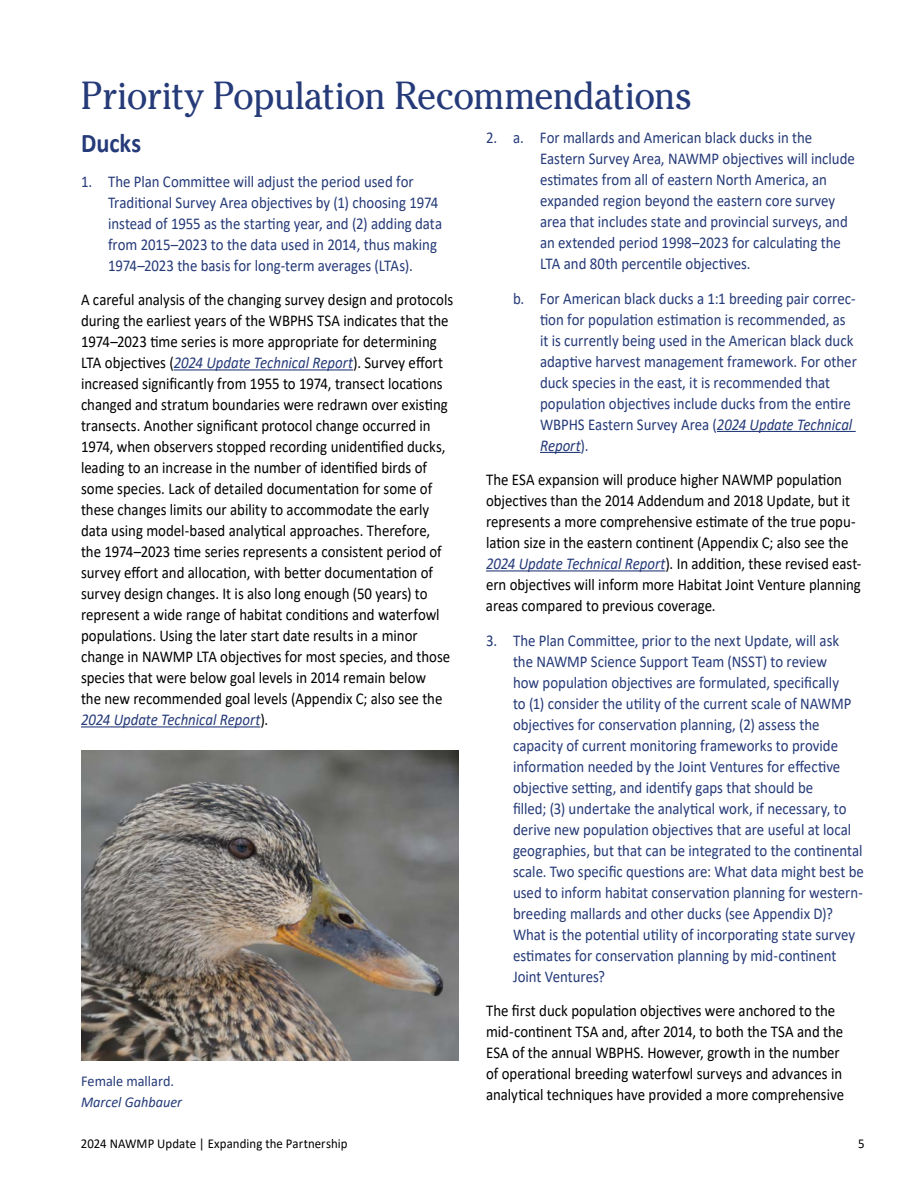
<style>
.page{position:relative;width:918px;height:1188px;background:#fff}
.page>*{position:absolute;margin:0;border:0;box-sizing:border-box;transform-origin:0 0}
.t1{font:39px "Cheltenham Pro";letter-spacing:-.015em;color:#253a78;scale:.92 1}
.t2{font:700 27px "Calibri";letter-spacing:.005em;color:#253a78;scale:.9 1}
.id270{font:16.5px/21px "Calibri";color:#000;scale:.9 1}
.id19440{font:16.5px/21px "Calibri";color:#253a78;scale:.9 1}
.id299{font:15px "Calibri";color:#253a78;scale:.95 1}
.id299-2{font:italic 15px "Calibri";color:#253a78;scale:.95 1}
.t3{font:13.5px "Calibri";letter-spacing:.005em;color:#000;scale:.95 1}
.s1{font-style:italic;color:#253a78}
.s2{font-style:italic}
</style>
<div class="page">
<hr style="left:174px;top:369px;width:179px;height:1px;background:#253a78">
<hr style="left:81px;top:726px;width:179px;height:1px;background:#253a78">
<hr style="left:717px;top:431px;width:139px;height:1px;background:#253a78">
<hr style="left:540px;top:452px;width:41px;height:1px;background:#253a78">
<hr style="left:486px;top:570px;width:179px;height:1px;background:#253a78">
<img style="left:81px;top:750px;width:378px;height:311px">
<h2 class="t1" style="left:81px;top:71px;width:666px">Priority Population Recommendations</h2>
<h3 class="t2" style="left:81px;top:124px;width:68px">Ducks</h3>
<p class="id19440" style="left:108px;top:170px;width:373px;text-indent:-27px">1. The Plan Committee will adjust the period used for Traditional Survey Area objectives by (1) choosing 1974 instead of 1955 as the starting year, and (2) adding data from 2015–2023 to the data used in 2014, thus making 1974–2023 the basis for long‐term averages (LTAs).</p>
<p class="id270" style="left:81px;top:289px;width:415px">A careful analysis of the changing survey design and protocols during the earliest years of the WBPHS TSA indicates that the 1974–2023 time series is more appropriate for determining LTA objectives (<span class="s1">2024 Update Technical Report</span>). Survey effort increased significantly from 1955 to 1974, transect locations changed and stratum boundaries were redrawn over existing transects. Another significant protocol change occurred in 1974, when observers stopped recording unidentified ducks, leading to an increase in the number of identified birds of some species. Lack of detailed documentation for some of these changes limits our ability to accommodate the early data using model‐based analytical approaches. Therefore, the 1974–2023 time series represents a consistent period of survey effort and allocation, with better documentation of survey design changes. It is also long enough (50 years) to represent a wide range of habitat conditions and waterfowl populations. Using the later start date results in a minor change in NAWMP LTA objectives for most species, and those species that were below goal levels in 2014 remain below<br>the new recommended goal levels (Appendix C; also see the <span class="s1">2024 Update Technical Report</span>).</p>
<p class="id19440" style="left:540px;top:127px;width:351px;text-indent:-54px">2. a. For mallards and American black ducks in the Eastern Survey Area, NAWMP objectives will include estimates from all of eastern North America, an expanded region beyond the eastern core survey area that includes state and provincial surveys, and an extended period 1998–2023 for calculating the LTA and 80th percentile objectives.</p>
<p class="id19440" style="left:540px;top:287px;width:354px;text-indent:-27px">b. For American black ducks a 1:1 breeding pair correc&shy;tion for population estimation is recommended, as it is currently being used in the American black duck adaptive harvest management framework. For other duck species in the east, it is recommended that population objectives include ducks from the entire WBPHS Eastern Survey Area (<span class="s2">2024 Update Technical Report</span>).</p>
<p class="id270" style="left:486px;top:469px;width:419px">The ESA expansion will produce higher NAWMP population objectives than the 2014 Addendum and 2018 Update, but it represents a more comprehensive estimate of the true popu&shy;lation size in the eastern continent (Appendix C; also see the <span class="s1">2024 Update Technical Report</span>). In addition, these revised east&shy;ern objectives will inform more Habitat Joint Venture planning areas compared to previous coverage.</p>
<p class="id19440" style="left:513px;top:629px;width:391px;text-indent:-27px">3. The Plan Committee, prior to the next Update, will ask<br>the NAWMP Science Support Team (NSST) to review<br>how population objectives are formulated, specifically<br>to (1) consider the utility of the current scale of NAWMP objectives for conservation planning, (2) assess the capacity of current monitoring frameworks to provide information needed by the Joint Ventures for effective objective setting, and identify gaps that should be<br>filled; (3) undertake the analytical work, if necessary, to derive new population objectives that are useful at local geographies, but that can be integrated to the continental scale. Two specific questions are: What data might best be used to inform habitat conservation planning for western&shy;breeding mallards and other ducks (see Appendix D)?<br>What is the potential utility of incorporating state survey estimates for conservation planning by mid-continent Joint Ventures?</p>
<p class="id270" style="left:486px;top:1000px;width:399px">The first duck population objectives were anchored to the mid-continent TSA and, after 2014, to both the TSA and the ESA of the annual WBPHS. However, growth in the number of operational breeding waterfowl surveys and advances in analytical techniques have provided a more comprehensive</p>
<p class="id299" style="left:81px;top:1070px;width:100px">Female mallard.</p>
<p class="id299-2" style="left:81px;top:1092px;width:108px">Marcel Gahbauer</p>
<p class="t3" style="left:81px;top:1135px;width:282px">2024 NAWMP Update | Expanding the Partnership</p>
<p class="t3" style="left:858px;top:1135px;width:8px">5</p>
</div>
